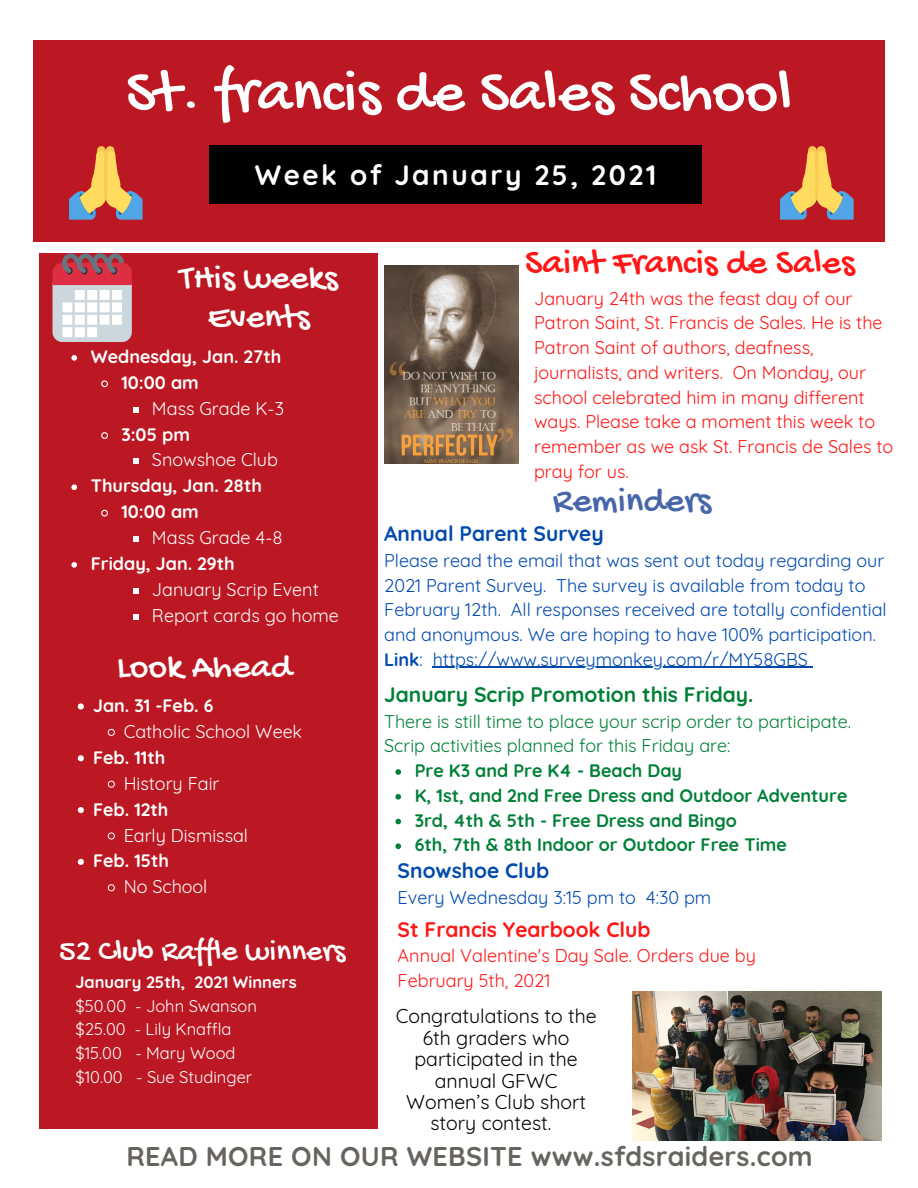
<style>
.page{position:relative;width:918px;height:1188px;background:#fff}
.page>*{position:absolute;margin:0;border:0;box-sizing:border-box;transform-origin:0 0}
.t1{font:63px "Gochi Hand";color:#fff}
.t2{font:37.2px "Gochi Hand";color:#ff1616}
.t3{font:37.2px "Gochi Hand";color:#4766aa}
.t4{font:36px/39.3px "Gochi Hand";color:#fff;text-align:center}
.t5{font:31.5px "Gochi Hand";color:#fff}
.t6{font:700 28.05px "Quicksand";letter-spacing:.09em;color:#fff}
.t7{font:700 27px "Quicksand";letter-spacing:.01em;color:#67645e}
.t8{font:700 21px "Quicksand";color:#008037}
.t9{font:700 21px "Quicksand";color:#004aad}
.t10{font:700 21px "Quicksand";color:#ff1616}
.t11{font:19.5px/21.3px "Quicksand";color:#000;text-align:center}
.t12{font:18px/24.8px "Quicksand";color:#ff1616}
.t13{font:18px/24.8px "Quicksand";color:#004aad}
.t14{font:700 18px "Quicksand";color:#008037}
.t15{font:18px "Quicksand";color:#fff}
.t16{font:700 18px "Quicksand";color:#fff}
.t17{font:18px/24.8px "Quicksand";color:#008037}
.t18{font:16.5px "Quicksand";color:#fff}
.t19{font:700 16.5px "Quicksand";color:#fff}
.s1{font-weight:700}
</style>
<div class="page">
<div style="left:832px;top:40px;width:53px;height:201px;background:#bc1823"></div>
<div style="left:86px;top:40px;width:746px;height:201px;background:#bc1823"></div>
<div style="left:33px;top:40px;width:53px;height:201px;background:#bc1823"></div>
<div style="left:671px;top:146px;width:31px;height:57px;background:#000"></div>
<div style="left:240px;top:146px;width:431px;height:57px;background:#000"></div>
<div style="left:209px;top:146px;width:31px;height:57px;background:#000"></div>
<div style="left:40px;top:311px;width:337px;height:767px;background:#bc1823"></div>
<div style="left:40px;top:253px;width:337px;height:58px;background:#bc1823"></div>
<div style="left:40px;top:1078px;width:337px;height:51px;background:#bc1823"></div>
<svg style="left:53px;top:253px;width:79px;height:89px;background:#d0a6af"></svg>
<img style="left:384px;top:265px;width:134px;height:198px">
<img style="left:632px;top:991px;width:250px;height:150px">
<svg style="left:69px;top:146px;width:74px;height:74px"></svg>
<hr style="left:104px;top:150px;width:3px;height:49px;background:#f9ca55;border-radius:2px">
<svg style="left:71px;top:355px;width:6px;height:6px"></svg>
<svg style="left:101px;top:380px;width:7px;height:8px"></svg>
<svg style="left:133px;top:407px;width:6px;height:5px"></svg>
<svg style="left:101px;top:432px;width:7px;height:7px"></svg>
<svg style="left:133px;top:459px;width:6px;height:5px"></svg>
<svg style="left:71px;top:484px;width:6px;height:6px"></svg>
<svg style="left:101px;top:509px;width:7px;height:8px"></svg>
<svg style="left:133px;top:536px;width:6px;height:6px"></svg>
<svg style="left:71px;top:562px;width:6px;height:6px"></svg>
<svg style="left:133px;top:588px;width:6px;height:6px"></svg>
<svg style="left:133px;top:614px;width:6px;height:5px"></svg>
<svg style="left:78px;top:703px;width:6px;height:7px"></svg>
<svg style="left:108px;top:729px;width:7px;height:7px"></svg>
<svg style="left:78px;top:755px;width:6px;height:6px"></svg>
<svg style="left:108px;top:781px;width:7px;height:7px"></svg>
<svg style="left:78px;top:807px;width:6px;height:6px"></svg>
<svg style="left:108px;top:832px;width:7px;height:8px"></svg>
<svg style="left:78px;top:859px;width:6px;height:6px"></svg>
<svg style="left:108px;top:884px;width:7px;height:7px"></svg>
<svg style="left:395px;top:769px;width:6px;height:6px"></svg>
<svg style="left:395px;top:794px;width:6px;height:6px"></svg>
<svg style="left:395px;top:819px;width:6px;height:5px"></svg>
<svg style="left:395px;top:843px;width:6px;height:6px"></svg>
<hr style="left:433px;top:667px;width:375px;height:1px;background:#004aad">
<svg style="left:780px;top:146px;width:74px;height:74px"></svg>
<hr style="left:815px;top:150px;width:3px;height:49px;background:#f9ca55;border-radius:2px">
<p class="t1" style="left:126px;top:60px;width:668px">St. francis de Sales School</p>
<p class="t6" style="left:255px;top:157px;width:403px">Week of January 25, 2021</p>
<p class="t4" style="left:180px;top:261px;width:160px">THis weeks<br>Events</p>
<p class="t16" style="left:91px;top:345px;width:192px">Wednesday, Jan. 27th</p>
<p class="t16" style="left:121px;top:371px;width:79px">10:00 am</p>
<p class="t15" style="left:152px;top:397px;width:134px">Mass Grade K-3</p>
<p class="t16" style="left:121px;top:423px;width:70px">3:05 pm</p>
<p class="t15" style="left:152px;top:448px;width:128px">Snowshoe Club</p>
<p class="t16" style="left:91px;top:474px;width:173px">Thursday, Jan. 28th</p>
<p class="t16" style="left:121px;top:500px;width:79px">10:00 am</p>
<p class="t15" style="left:152px;top:526px;width:132px">Mass Grade 4-8</p>
<p class="t16" style="left:91px;top:552px;width:145px">Friday, Jan. 29th</p>
<p class="t15" style="left:152px;top:578px;width:168px">January Scrip Event</p>
<p class="t15" style="left:152px;top:604px;width:188px">Report cards go home</p>
<p class="t4" style="left:117px;top:650px;width:177px">Look Ahead</p>
<p class="t16" style="left:93px;top:694px;width:122px">Jan. 31 -Feb. 6</p>
<p class="t15" style="left:124px;top:720px;width:180px">Catholic School Week</p>
<p class="t16" style="left:93px;top:746px;width:74px">Feb. 11th</p>
<p class="t15" style="left:124px;top:772px;width:97px">History Fair</p>
<p class="t16" style="left:93px;top:798px;width:77px">Feb. 12th</p>
<p class="t15" style="left:124px;top:824px;width:126px">Early Dismissal</p>
<p class="t16" style="left:93px;top:849px;width:78px">Feb. 15th</p>
<p class="t15" style="left:124px;top:875px;width:85px">No School</p>
<p class="t5" style="left:59px;top:935px;width:288px">52 Club Raffle winners</p>
<p class="t19" style="left:75px;top:972px;width:223px">January 25th, 2021 Winners</p>
<p class="t18" style="left:75px;top:995px;width:183px">$50.00 - John Swanson</p>
<p class="t18" style="left:75px;top:1019px;width:158px">$25.00 - Lily Knaffla</p>
<p class="t18" style="left:75px;top:1042px;width:162px">$15.00 - Mary Wood</p>
<p class="t18" style="left:75px;top:1066px;width:178px">$10.00 - Sue Studinger</p>
<p class="t2" style="left:525px;top:243px;width:331px">Saint Francis de Sales</p>
<p class="t12" style="left:534px;top:286px;width:361px">January 24th was the feast day of our Patron Saint, St. Francis de Sales. He is the Patron Saint of authors, deafness, journalists, and writers. On Monday, our school celebrated him in many different ways. Please take a moment this week to remember as we ask St. Francis de Sales to pray for us.</p>
<p class="t3" style="left:553px;top:482px;width:160px">Reminders</p>
<p class="t9" style="left:384px;top:520px;width:221px">Annual Parent Survey</p>
<p class="t13" style="left:384px;top:548px;width:504px">Please read the email that was sent out today regarding our 2021 Parent Survey. The survey is available from today to February 12th. All responses received are totally confidential and anonymous. We are hoping to have 100% participation.<br><span class="s1">Link</span>: https://www.surveymonkey.com/r/MY58GBS</p>
<p class="t8" style="left:384px;top:681px;width:371px">January Scrip Promotion this Friday.</p>
<p class="t17" style="left:384px;top:708px;width:468px">There is still time to place your scrip order to participate.<br>Scrip activities planned for this Friday are:</p>
<p class="t14" style="left:415px;top:759px;width:269px">Pre K3 and Pre K4 - Beach Day</p>
<p class="t14" style="left:415px;top:784px;width:434px">K, 1st, and 2nd Free Dress and Outdoor Adventure</p>
<p class="t14" style="left:415px;top:809px;width:324px">3rd, 4th &amp; 5th - Free Dress and Bingo</p>
<p class="t14" style="left:415px;top:833px;width:374px">6th, 7th &amp; 8th Indoor or Outdoor Free Time</p>
<p class="t9" style="left:398px;top:857px;width:153px">Snowshoe Club</p>
<p class="t13" style="left:398px;top:885px;width:315px">Every Wednesday 3:15 pm to 4:30 pm</p>
<p class="t10" style="left:398px;top:916px;width:254px">St Francis Yearbook Club</p>
<p class="t12" style="left:398px;top:943px;width:360px">Annual Valentine's Day Sale. Orders due by<br>February 5th, 2021</p>
<p class="t11" style="left:396px;top:1005px;width:203px">Congratulations to the<br>6th graders who participated in the annual GFWC<br>Women’s Club short story contest.</p>
<p class="t7" style="left:126px;top:1139px;width:688px">READ MORE ON OUR WEBSITE www.sfdsraiders.com</p>
</div>
